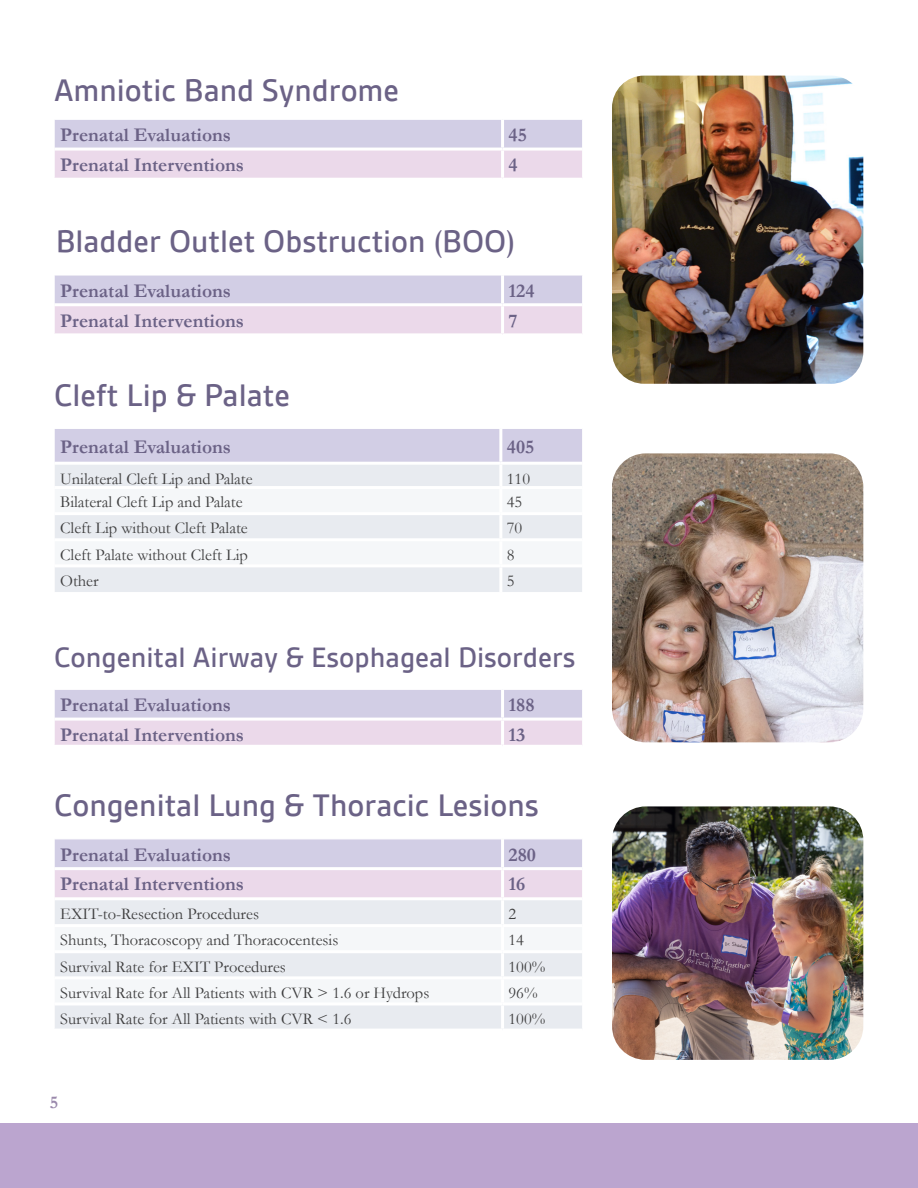
<style>
.page{position:relative;width:918px;height:1188px;background:#fff}
.page>*{position:absolute;margin:0;border:0;box-sizing:border-box;transform-origin:0 0}
.t1{font:500 30px "Gesta";color:#6b6286}
.t2{font:500 27px "Gesta";color:#6b6286}
.t3{font:700 19.5px "Garamond";color:#6b6286}
.t4{font:700 18px "Garamond";color:#9a89ac}
.t5{font:16.5px "Garamond";color:#3e3e3f}
</style>
<div class="page">
<img style="left:612px;top:453px;width:251px;height:289px">
<img style="left:612px;top:806px;width:251px;height:254px">
<img style="left:612px;top:76px;width:251px;height:308px">
<div style="left:0;top:1123px;width:918px;height:65px;background:#bba5cf"></div>
<svg style="left:54px;top:120px;width:528px;height:58px"></svg>
<hr style="left:54px;top:148px;width:449px;height:3px;background:#fff">
<hr style="left:503px;top:148px;width:79px;height:3px;background:#fff">
<svg style="left:54px;top:275px;width:528px;height:58px"></svg>
<hr style="left:54px;top:303px;width:449px;height:3px;background:#fff">
<hr style="left:503px;top:303px;width:79px;height:3px;background:#fff">
<svg style="left:54px;top:690px;width:528px;height:55px"></svg>
<hr style="left:54px;top:718px;width:449px;height:3px;background:#fff">
<hr style="left:503px;top:718px;width:79px;height:3px;background:#fff">
<svg style="left:54px;top:429px;width:528px;height:163px"></svg>
<svg style="left:54px;top:839px;width:528px;height:190px"></svg>
<hr style="left:54px;top:1002px;width:449px;height:3px;background:#fff">
<hr style="left:503px;top:1002px;width:79px;height:3px;background:#fff">
<p class="t1" style="left:54px;top:72px;width:347px">Amniotic Band Syndrome</p>
<p class="t3" style="left:60px;top:122px;width:172px">Prenatal Evaluations</p>
<p class="t3" style="left:509px;top:122px;width:20px">45</p>
<p class="t3" style="left:60px;top:151px;width:185px">Prenatal Interventions</p>
<p class="t3" style="left:509px;top:151px;width:11px">4</p>
<p class="t1" style="left:56px;top:223px;width:461px">Bladder Outlet Obstruction (BOO)</p>
<p class="t3" style="left:60px;top:277px;width:172px">Prenatal Evaluations</p>
<p class="t3" style="left:509px;top:277px;width:28px">124</p>
<p class="t3" style="left:60px;top:307px;width:185px">Prenatal Interventions</p>
<p class="t3" style="left:509px;top:307px;width:11px">7</p>
<p class="t1" style="left:54px;top:377px;width:237px">Cleft Lip &amp; Palate</p>
<p class="t3" style="left:60px;top:434px;width:172px">Prenatal Evaluations</p>
<p class="t3" style="left:507px;top:434px;width:29px">405</p>
<p class="t5" style="left:60px;top:467px;width:194px">Unilateral Cleft Lip and Palate</p>
<p class="t5" style="left:507px;top:467px;width:25px">110</p>
<p class="t5" style="left:60px;top:491px;width:184px">Bilateral Cleft Lip and Palate</p>
<p class="t5" style="left:507px;top:491px;width:17px">45</p>
<p class="t5" style="left:60px;top:517px;width:189px">Cleft Lip without Cleft Palate</p>
<p class="t5" style="left:507px;top:517px;width:17px">70</p>
<p class="t5" style="left:60px;top:543px;width:189px">Cleft Palate without Cleft Lip</p>
<p class="t5" style="left:507px;top:543px;width:9px">8</p>
<p class="t5" style="left:60px;top:569px;width:40px">Other</p>
<p class="t5" style="left:507px;top:569px;width:9px">5</p>
<p class="t2" style="left:54px;top:641px;width:523px">Congenital Airway &amp; Esophageal Disorders</p>
<p class="t3" style="left:60px;top:692px;width:172px">Prenatal Evaluations</p>
<p class="t3" style="left:509px;top:692px;width:28px">188</p>
<p class="t3" style="left:60px;top:721px;width:185px">Prenatal Interventions</p>
<p class="t3" style="left:509px;top:721px;width:18px">13</p>
<p class="t1" style="left:54px;top:787px;width:486px">Congenital Lung &amp; Thoracic Lesions</p>
<p class="t3" style="left:60px;top:841px;width:172px">Prenatal Evaluations</p>
<p class="t3" style="left:509px;top:841px;width:29px">280</p>
<p class="t3" style="left:60px;top:871px;width:185px">Prenatal Interventions</p>
<p class="t3" style="left:509px;top:871px;width:18px">16</p>
<p class="t5" style="left:60px;top:903px;width:200px">EXIT-to-Resection Procedures</p>
<p class="t5" style="left:509px;top:903px;width:9px">2</p>
<p class="t5" style="left:60px;top:929px;width:280px">Shunts, Thoracoscopy and Thoracocentesis</p>
<p class="t5" style="left:509px;top:929px;width:17px">14</p>
<p class="t5" style="left:60px;top:955px;width:227px">Survival Rate for EXIT Procedures</p>
<p class="t5" style="left:509px;top:955px;width:38px">100%</p>
<p class="t5" style="left:60px;top:981px;width:371px">Survival Rate for All Patients with CVR &gt; 1.6 or Hydrops</p>
<p class="t5" style="left:509px;top:981px;width:31px">96%</p>
<p class="t5" style="left:60px;top:1008px;width:293px">Survival Rate for All Patients with CVR &lt; 1.6</p>
<p class="t5" style="left:509px;top:1008px;width:38px">100%</p>
<p class="t4" style="left:50px;top:1090px;width:10px">5</p>
</div>
